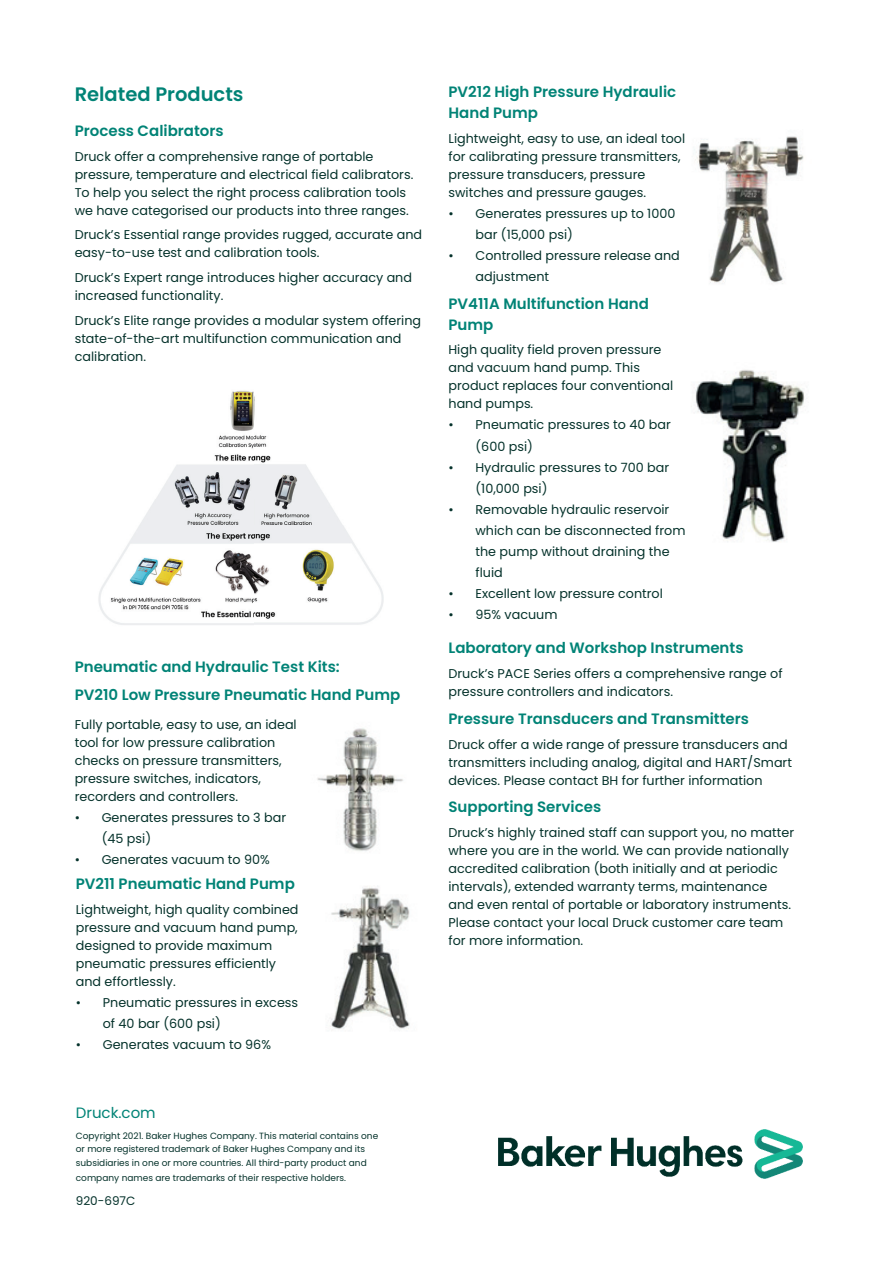
<style>
.page{position:relative;width:893px;height:1263px;background:#fff}
.page>*{position:absolute;margin:0;border:0;box-sizing:border-box;transform-origin:0 0}
.Headline{font:600 19.5px "Poppins";color:#018376}
.Sub-head_SemiBold{font:600 15px/21px "Poppins";color:#018376}
.Copyright{font:15px "Poppins";color:#018376}
.Body_text{font:12.75px/18px "Poppins";color:#05322b}
.Body_text-2{font:12px "Poppins";color:#05322b}
.Copyright-2{font:9px/13.5px "Poppins";color:#05322b}
</style>
<div class="page">
<img style="left:691px;top:370px;width:114px;height:172px">
<img style="left:694px;top:136px;width:110px;height:148px">
<img style="left:498px;top:1129px;width:305px;height:50px">
<img style="left:330px;top:886px;width:80px;height:143px">
<img style="left:317px;top:728px;width:86px;height:123px">
<img style="left:98px;top:391px;width:286px;height:234px">
<p class="Headline" style="left:75px;top:83px;width:170px">Related Products</p>
<p class="Sub-head_SemiBold" style="left:75px;top:120px;width:151px">Process Calibrators</p>
<p class="Body_text" style="left:75px;top:147px;width:340px">Druck offer a comprehensive range of portable pressure, temperature and electrical field calibrators.<br>To help you select the right process calibration tools we have categorised our products into three ranges.</p>
<p class="Body_text" style="left:75px;top:226px;width:349px">Druck’s Essential range provides rugged, accurate and easy-to-use test and calibration tools.</p>
<p class="Body_text" style="left:75px;top:269px;width:339px">Druck’s Expert range introduces higher accuracy and increased functionality.</p>
<p class="Body_text" style="left:75px;top:311px;width:348px">Druck’s Elite range provides a modular system offering state-of-the-art multifunction communication and calibration.</p>
<p class="Sub-head_SemiBold" style="left:75px;top:656px;width:267px">Pneumatic and Hydraulic Test Kits:</p>
<p class="Sub-head_SemiBold" style="left:75px;top:684px;width:327px">PV210 Low Pressure Pneumatic Hand Pump</p>
<p class="Body_text" style="left:75px;top:716px;width:224px">Fully portable, easy to use, an ideal tool for low pressure calibration checks on pressure transmitters, pressure switches, indicators, recorders and controllers.</p>
<p class="Body_text" style="left:102px;top:807px;width:186px;line-height:21px;text-indent:-27px">• Generates pressures to 3 bar (45 psi)</p>
<p class="Body_text" style="left:75px;top:851px;width:197px">• Generates vacuum to 90%</p>
<p class="Sub-head_SemiBold" style="left:76px;top:874px;width:221px">PV211 Pneumatic Hand Pump</p>
<p class="Body_text" style="left:76px;top:901px;width:224px">Lightweight, high quality combined pressure and vacuum hand pump, designed to provide maximum pneumatic pressures efficiently and effortlessly.</p>
<p class="Body_text" style="left:103px;top:992px;width:197px;line-height:21px;text-indent:-27px">• Pneumatic pressures in excess of 40 bar (600 psi)</p>
<p class="Body_text" style="left:76px;top:1036px;width:197px">• Generates vacuum to 96%</p>
<p class="Copyright" style="left:76px;top:1104px;width:81px">Druck.com</p>
<p class="Copyright-2" style="left:76px;top:1129px;width:304px">Copyright 2021. Baker Hughes Company. This material contains one or more registered trademark of Baker Hughes Company and its subsidiaries in one or more countries. All third-party product and</p>
<p class="Copyright-2" style="left:76px;top:1171px;width:272px">company names are trademarks of their respective holders.</p>
<p class="Body_text-2" style="left:76px;top:1194px;width:61px">920-697C</p>
<p class="Sub-head_SemiBold" style="left:448px;top:82px;width:229px">PV212 High Pressure Hydraulic<br>Hand Pump</p>
<p class="Body_text" style="left:448px;top:130px;width:238px">Lightweight, easy to use, an ideal tool for calibrating pressure transmitters, pressure transducers, pressure switches and pressure gauges.</p>
<p class="Body_text" style="left:475px;top:203px;width:201px;line-height:21px;text-indent:-27px">• Generates pressures up to 1000 bar (15,000 psi)</p>
<p class="Body_text" style="left:475px;top:245px;width:206px;line-height:21px;text-indent:-27px">• Controlled pressure release and adjustment</p>
<p class="Sub-head_SemiBold" style="left:448px;top:293px;width:202px">PV411A Multifunction Hand<br>Pump</p>
<p class="Body_text" style="left:448px;top:341px;width:226px">High quality field proven pressure and vacuum hand pump. This product replaces four conventional hand pumps.</p>
<p class="Body_text" style="left:475px;top:415px;width:197px;line-height:21px;text-indent:-27px">• Pneumatic pressures to 40 bar (600 psi)</p>
<p class="Body_text" style="left:475px;top:457px;width:195px;line-height:21px;text-indent:-27px">• Hydraulic pressures to 700 bar (10,000 psi)</p>
<p class="Body_text" style="left:475px;top:499px;width:211px;line-height:21px;text-indent:-27px">• Removable hydraulic reservoir which can be disconnected from the pump without draining the fluid</p>
<p class="Body_text" style="left:448px;top:584px;width:216px">• Excellent low pressure control</p>
<p class="Body_text" style="left:448px;top:605px;width:111px">• 95% vacuum</p>
<p class="Sub-head_SemiBold" style="left:448px;top:638px;width:297px">Laboratory and Workshop Instruments</p>
<p class="Body_text" style="left:448px;top:665px;width:335px">Druck’s PACE Series offers a comprehensive range of pressure controllers and indicators.</p>
<p class="Sub-head_SemiBold" style="left:448px;top:708px;width:302px">Pressure Transducers and Transmitters</p>
<p class="Body_text" style="left:448px;top:735px;width:345px">Druck offer a wide range of pressure transducers and transmitters including analog, digital and HART/Smart devices. Please contact BH for further information</p>
<p class="Sub-head_SemiBold" style="left:448px;top:797px;width:154px">Supporting Services</p>
<p class="Body_text" style="left:448px;top:824px;width:347px">Druck’s highly trained staff can support you, no matter where you are in the world. We can provide nationally accredited calibration (both initially and at periodic intervals), extended warranty terms, maintenance and even rental of portable or laboratory instruments.<br>Please contact your local Druck customer care team for more information.</p>
</div>
